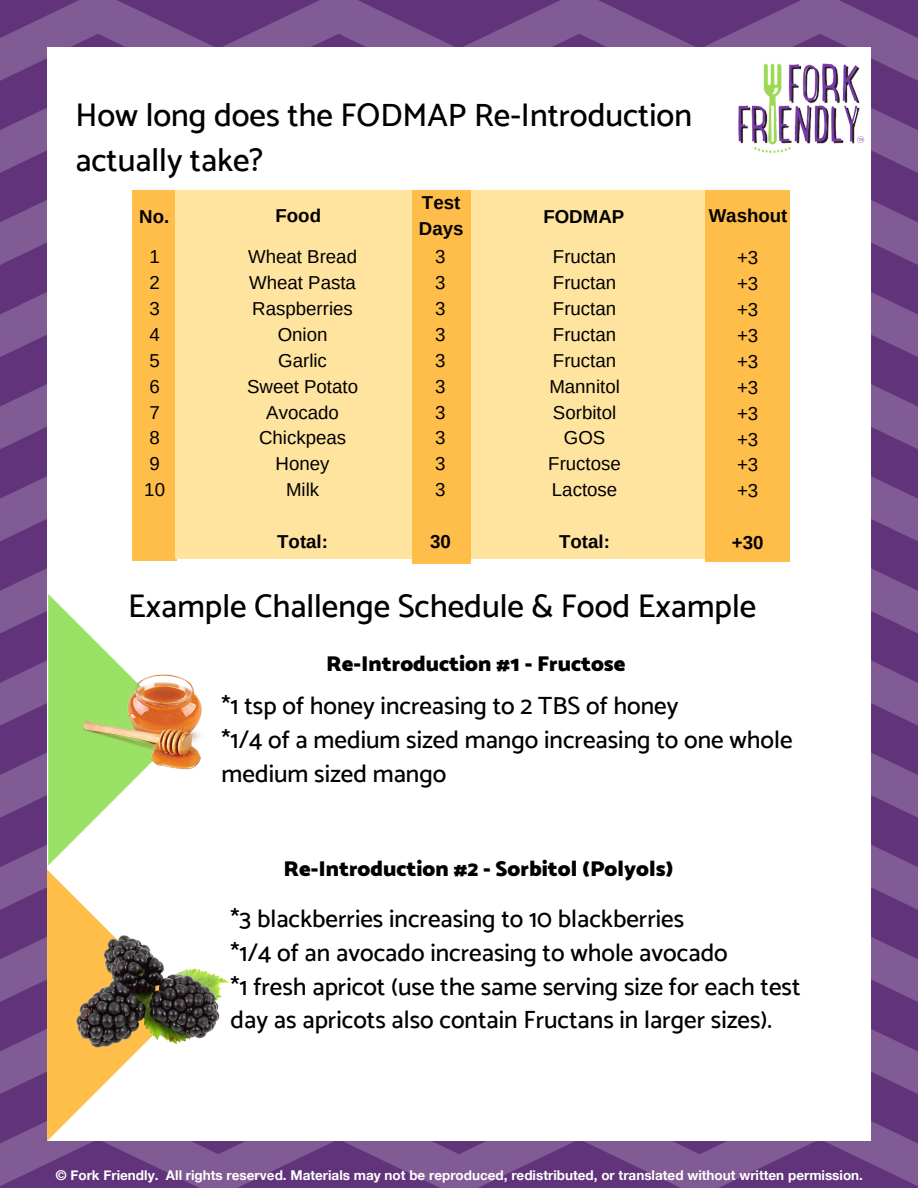
<style>
.page{position:relative;width:918px;height:1188px;background:#fff}
.page>*{position:absolute;margin:0;border:0;box-sizing:border-box;transform-origin:0 0}
.t1{font:500 32.7px/45px "Catamaran";color:#000}
.t2{font:500 24.9px/33.8px "Catamaran";color:#000}
.t3{font:900 21.75px "Catamaran";color:#000}
.t4{font:18.75px/25.8px "Arimo";color:#000;text-align:center}
.t5{font:700 18.75px/25.8px "Arimo";color:#000}
.t6{font:700 13.5px "Helvetica Neue";color:#fff}
</style>
<div class="page">
<img style="left:0;top:0;width:918px;height:1188px">
<div style="left:47px;top:47px;width:824px;height:1094px;background:#fff"></div>
<img style="left:726px;top:34px;width:145px;height:120px">
<svg style="left:0;top:594px;width:128px;height:272px"></svg>
<svg style="left:0;top:869px;width:138px;height:272px"></svg>
<img style="left:75px;top:934px;width:155px;height:116px">
<img style="left:75px;top:649px;width:127px;height:137px">
<div style="left:132px;top:190px;width:45px;height:370px;background:#ffbd4a"></div>
<div style="left:176px;top:190px;width:241px;height:369px;background:#ffe49f"></div>
<div style="left:464px;top:190px;width:241px;height:369px;background:#ffe49f"></div>
<div style="left:412px;top:190px;width:58px;height:374px;background:#ffbd4a"></div>
<div style="left:705px;top:190px;width:85px;height:371px;background:#ffbd4a"></div>
<h1 class="t1" style="left:75px;top:92px;width:618px">How long does the FODMAP Re-Introduction actually take?</h1>
<p class="t5" style="left:139px;top:203px;width:32px">No.</p>
<p class="t5" style="left:276px;top:202px;width:47px">Food</p>
<p class="t5" style="left:419px;top:190px;width:46px">Test<br>Days</p>
<p class="t4" style="left:247px;top:244px;width:112px">Wheat Bread<br>Wheat Pasta<br>Raspberries<br>Onion<br>Garlic<br>Sweet Potato<br>Avocado<br>Chickpeas<br>Honey<br>Milk</p>
<p class="t5" style="left:277px;top:528px;width:52px">Total:</p>
<p class="t4" style="left:144px;top:244px;width:22px;text-align:left">1<br>2<br>3<br>4<br>5<br>6<br>7<br>8<br>9<br>10</p>
<p class="t4" style="left:435px;top:244px;width:12px;text-align:justify">3<br>3<br>3<br>3<br>3<br>3<br>3<br>3<br>3<br>3</p>
<p class="t5" style="left:430px;top:528px;width:22px">30</p>
<p class="t5" style="left:543px;top:203px;width:82px">FODMAP</p>
<p class="t5" style="left:709px;top:202px;width:80px">Washout</p>
<p class="t4" style="left:548px;top:244px;width:74px">Fructan<br>Fructan<br>Fructan<br>Fructan<br>Fructan<br>Mannitol<br>Sorbitol<br>GOS<br>Fructose<br>Lactose</p>
<p class="t5" style="left:559px;top:528px;width:52px">Total:</p>
<p class="t4" style="left:737px;top:245px;width:23px;text-align:justify">+3 +3 +3 +3 +3 +3 +3 +3 +3 +3</p>
<p class="t5" style="left:732px;top:530px;width:33px">+30</p>
<h1 class="t1" style="left:128px;top:583px;width:629px">Example Challenge Schedule &amp; Food Example</h1>
<p class="t3" style="left:326px;top:647px;width:301px">Re-Introduction #1 - Fructose</p>
<p class="t2" style="left:222px;top:689px;width:573px">*1 tsp of honey increasing to 2 TBS of honey<br>*1/4 of a medium sized mango increasing to one whole medium sized mango</p>
<p class="t3" style="left:284px;top:852px;width:392px">Re-Introduction #2 - Sorbitol (Polyols)</p>
<p class="t2" style="left:231px;top:902px;width:571px">*3 blackberries increasing to 10 blackberries<br>*1/4 of an avocado increasing to whole avocado<br>*1 fresh apricot (use the same serving size for each test day as apricots also contain Fructans in larger sizes).</p>
<p class="t6" style="left:56px;top:1164px;width:809px">© Fork Friendly. All rights reserved. Materials may not be reproduced, redistributed, or translated without written permission.</p>
</div>
